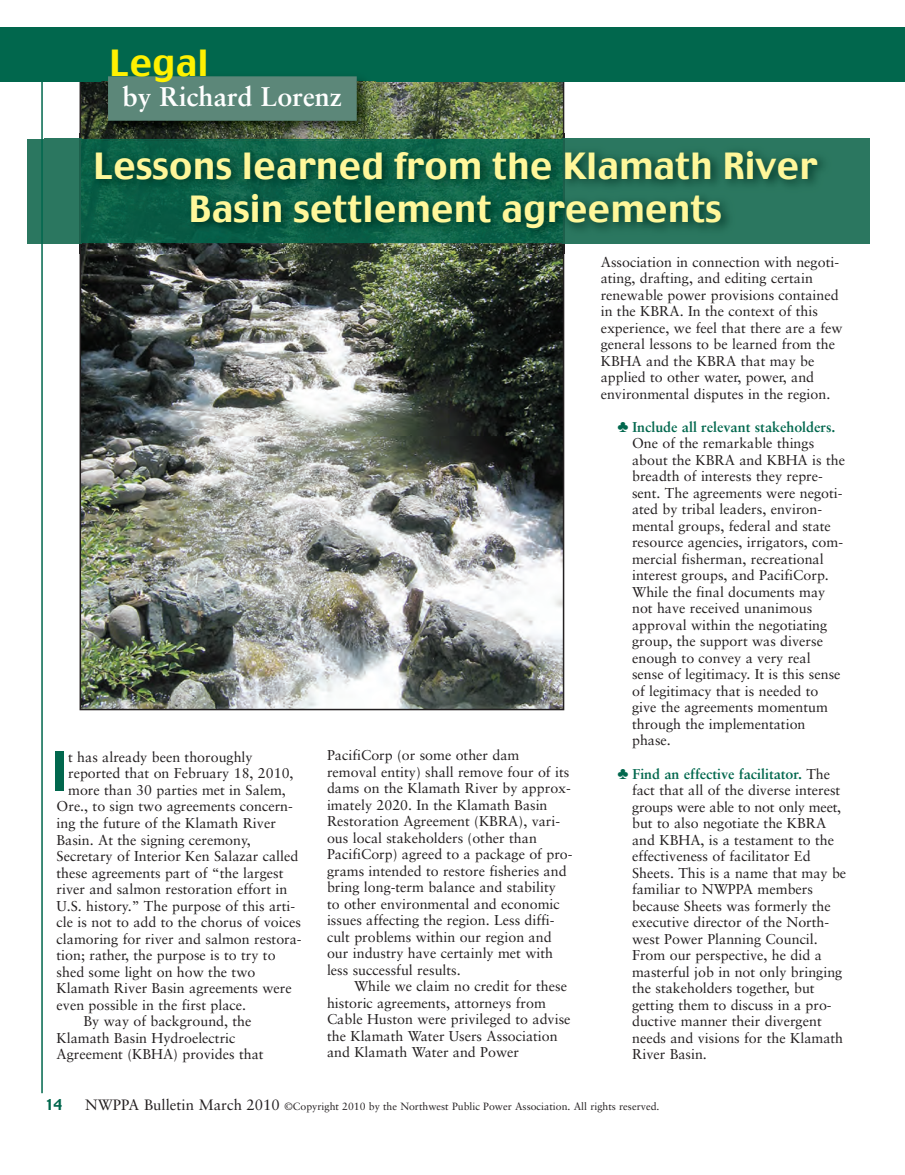
<style>
.page{position:relative;width:905px;height:1175px;background:#fff}
.page>*{position:absolute;margin:0;border:0;box-sizing:border-box;transform-origin:0 0}
.t1{font:54px "Charcoal";color:#01674d}
.t2{font:36px/43.2px "Charcoal";color:#fff79a;text-align:center}
.t3{font:36px "Charcoal";color:#fff101}
.t4{font:700 27px "Sabon";color:#fff}
.t5{font:15px "Charcoal";color:#01674d}
.t6{font:14.25px/16.5px "Sabon";color:#231f20}
.t7{font:700 14.25px "Sabon";color:#01674d}
.t8{font:10.5px "Sabon";color:#231f20}
.s1{font-weight:700;color:#01674d}
.s2{font-size:15px}
</style>
<div class="page">
<img style="left:83px;top:81px;width:478px;height:626px">
<div style="left:27px;top:139px;width:18px;height:104px;background:#2b7760"></div>
<hr style="left:41px;top:54px;width:2px;height:1039px;background:#01674d">
<div style="left:0;top:27px;width:904px;height:54px;background:#01674d"></div>
<img style="left:564px;top:134px;width:306px;height:120px">
<img style="left:45px;top:243px;width:517px;height:11px">
<img style="left:45px;top:134px;width:56px;height:5px">
<svg style="left:562px;top:243px;width:2px;height:11px"></svg>
<img style="left:376px;top:134px;width:186px;height:5px">
<img style="left:45px;top:139px;width:824px;height:104px">
<img style="left:562px;top:139px;width:1px;height:104px">
<img style="left:101px;top:79px;width:275px;height:61px">
<div style="left:108px;top:76px;width:249px;height:45px;background:#5c8779"></div>
<h2 class="t3" style="left:110px;top:40px;width:101px">Legal</h2>
<h3 class="t4" style="left:123px;top:85px;width:220px">by Richard Lorenz</h3>
<h2 class="t2" style="left:93px;top:144px;width:725px">Lessons learned from the Klamath River<br>Basin settlement agreements</h2>
<p class="t6" style="left:68px;top:750px;width:186px">t has already been thoroughly</p>
<p class="t6" style="left:68px;top:766px;width:227px">reported that on February 18, 2010,</p>
<p class="t6" style="left:68px;top:783px;width:219px">more than 30 parties met in Salem,</p>
<p class="t6" style="left:57px;top:799px;width:238px">Ore., to sign two agreements concern-</p>
<p class="t6" style="left:57px;top:816px;width:221px">ing the future of the Klamath River</p>
<p class="t6" style="left:57px;top:832px;width:196px">Basin. At the signing ceremony,</p>
<p class="t6" style="left:57px;top:849px;width:243px">Secretary of Interior Ken Salazar called</p>
<p class="t6" style="left:57px;top:865px;width:228px">these agreements part of “the largest</p>
<p class="t6" style="left:57px;top:882px;width:232px">river and salmon restoration effort in</p>
<p class="t6" style="left:57px;top:898px;width:240px">U.S. history.” The purpose of this arti-</p>
<p class="t6" style="left:57px;top:915px;width:246px">cle is not to add to the chorus of voices</p>
<p class="t6" style="left:57px;top:931px;width:246px">clamoring for river and salmon restora-</p>
<p class="t6" style="left:57px;top:948px;width:220px">tion; rather, the purpose is to try to</p>
<p class="t6" style="left:57px;top:964px;width:200px">shed some light on how the two</p>
<p class="t6" style="left:57px;top:981px;width:237px">Klamath River Basin agreements were</p>
<p class="t6" style="left:57px;top:997px;width:191px">even possible in the first place.</p>
<p class="t6" style="left:84px;top:1014px;width:169px">By way of background, the</p>
<p class="t6" style="left:57px;top:1030px;width:180px">Klamath Basin Hydroelectric</p>
<p class="t6" style="left:57px;top:1047px;width:208px">Agreement (KBHA) provides that</p>
<h1 class="t1" style="left:49px;top:737px;width:21px">I</h1>
<p class="t6" style="left:327px;top:748px;width:247px">PacifiCorp (or some other dam removal entity) shall remove four of its dams on the Klamath River by approx&shy;imately 2020. In the Klamath Basin Restoration Agreement (KBRA), vari&shy;ous local stakeholders (other than PacifiCorp) agreed to a package of pro&shy;grams intended to restore fisheries and bring long-term balance and stability<br>to other environmental and economic issues affecting the region. Less diffi&shy;cult problems within our region and our industry have certainly met with less successful results.</p>
<p class="t6" style="left:327px;top:979px;width:245px;text-indent:27px">While we claim no credit for these historic agreements, attorneys from Cable Huston were privileged to advise the Klamath Water Users Association and Klamath Water and Power</p>
<p class="t6" style="left:600px;top:255px;width:243px">Association in connection with negoti&shy;ating, drafting, and editing certain renewable power provisions contained in the KBRA. In the context of this experience, we feel that there are a few general lessons to be learned from the KBHA and the KBRA that may be applied to other water, power, and environmental disputes in the region.</p>
<p class="t7" style="left:632px;top:421px;width:205px">Include all relevant stakeholders.</p>
<p class="t6" style="left:632px;top:436px;width:214px">One of the remarkable things about the KBRA and KBHA is the breadth of interests they repre&shy;sent. The agreements were negoti&shy;ated by tribal leaders, environ&shy;mental groups, federal and state resource agencies, irrigators, com&shy;mercial fisherman, recreational interest groups, and PacifiCorp.<br>While the final documents may not have received unanimous approval within the negotiating group, the support was diverse enough to convey a very real sense of legitimacy. It is this sense of legitimacy that is needed to give the agreements momentum through the implementation phase.</p>
<p class="t6" style="left:632px;top:766px;width:216px"><span class="s1">Find an effective facilitator.</span> The fact that all of the diverse interest groups were able to not only meet, but to also negotiate the KBRA and KBHA, is a testament to the effectiveness of facilitator Ed<br>Sheets. This is a name that may be familiar to NWPPA members because Sheets was formerly the executive director of the North&shy;west Power Planning Council.<br>From our perspective, he did a masterful job in not only bringing the stakeholders together, but getting them to discuss in a pro&shy;ductive manner their divergent needs and visions for the Klamath<br>River Basin.</p>
<p class="t5" style="left:45px;top:1094px;width:19px">14</p>
<p class="t8" style="left:85px;top:1101px;width:575px"><span class="s2">NWPPA Bulletin March 2010</span> ©Copyright 2010 by the Northwest Public Power Association. All rights reserved.</p>
</div>
